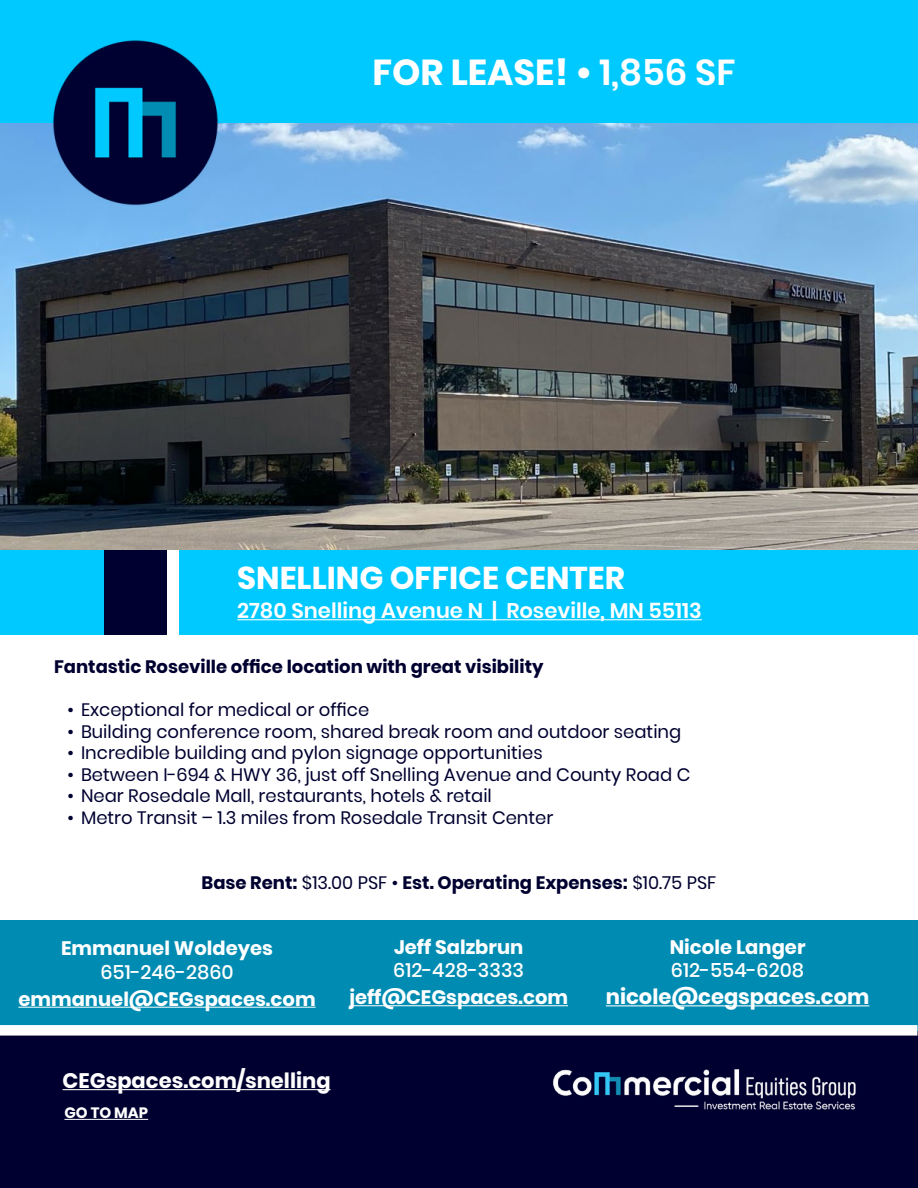
<style>
.page{position:relative;width:918px;height:1188px;background:#fff}
.page>*{position:absolute;margin:0;border:0;box-sizing:border-box;transform-origin:0 0}
.t1{font:700 36px "Poppins";color:#fff}
.t2{font:700 31.5px "Poppins";color:#fff}
.t3{font:600 21.15px "Poppins";color:#fff}
.t4{font:700 21px "Poppins";color:#fff}
.t5{font:700 19.5px "Poppins";color:#fff}
.t6{font:500 19.5px "Poppins";color:#fff}
.t7{font:18px "Poppins";color:#000030}
.t8{font:700 18px "Poppins";color:#000030}
.t9{font:700 15px "Poppins";color:#fff}
.s1{font-weight:600}
.s2{font-weight:400}
</style>
<div class="page">
<img style="left:0;top:100px;width:918px;height:451px">
<div style="left:0;top:551px;width:918px;height:84px;background:#00c9ff"></div>
<hr style="left:237px;top:619px;width:465px;height:1px;background:#fff">
<div style="left:104px;top:551px;width:63px;height:84px;background:#000030"></div>
<div style="left:167px;top:551px;width:11px;height:84px;background:#fff"></div>
<div style="left:0;top:0;width:917px;height:122px;background:#00c9ff"></div>
<img style="left:53px;top:40px;width:166px;height:166px">
<div style="left:1px;top:920px;width:917px;height:268px;background:#000030"></div>
<img style="left:553px;top:1069px;width:303px;height:41px">
<hr style="left:64px;top:1119px;width:84px;height:1px;background:#fff">
<div style="left:0;top:920px;width:917px;height:110px;background:#008cb2"></div>
<hr style="left:18px;top:1007px;width:298px;height:1px;background:#fff">
<hr style="left:606px;top:1005px;width:263px;height:1px;background:#fff">
<hr style="left:349px;top:1005px;width:219px;height:1px;background:#fff">
<hr style="left:63px;top:1089px;width:268px;height:1px;background:#fff">
<div style="left:0;top:1025px;width:917px;height:11px;background:#fff"></div>
<h1 class="t1" style="left:372px;top:52px;width:365px">FOR LEASE! • <span class="s1">1,856 SF</span></h1>
<h2 class="t2" style="left:237px;top:560px;width:389px">SNELLING OFFICE CENTER</h2>
<p class="t3" style="left:237px;top:599px;width:466px">2780 Snelling Avenue N | Roseville, MN 55113</p>
<p class="t8" style="left:54px;top:656px;width:491px">Fantastic Roseville office location with great visibility</p>
<p class="t7" style="left:68px;top:699px;width:303px">• Exceptional for medical or office</p>
<p class="t7" style="left:68px;top:721px;width:615px">• Building conference room, shared break room and outdoor seating</p>
<p class="t7" style="left:68px;top:742px;width:477px">• Incredible building and pylon signage opportunities</p>
<p class="t7" style="left:68px;top:764px;width:624px">• Between I-694 &amp; HWY 36, just off Snelling Avenue and County Road C</p>
<p class="t7" style="left:68px;top:786px;width:426px">• Near Rosedale Mall, restaurants, hotels &amp; retail</p>
<p class="t7" style="left:68px;top:807px;width:487px">• Metro Transit – 1.3 miles from Rosedale Transit Center</p>
<p class="t8" style="left:202px;top:872px;width:516px">Base Rent: <span class="s2">$13.00 PSF •</span> Est. Operating Expenses: <span class="s2">$10.75 PSF</span></p>
<p class="t5" style="left:61px;top:937px;width:214px">Emmanuel Woldeyes</p>
<p class="t6" style="left:100px;top:961px;width:135px">651-246-2860</p>
<p class="t5" style="left:18px;top:988px;width:299px">emmanuel@CEGspaces.com</p>
<p class="t5" style="left:394px;top:936px;width:131px">Jeff Salzbrun</p>
<p class="t6" style="left:393px;top:959px;width:133px">612-428-3333</p>
<p class="t5" style="left:349px;top:986px;width:220px">jeff@CEGspaces.com</p>
<p class="t4" style="left:63px;top:1069px;width:270px">CEGspaces.com/snelling</p>
<p class="t9" style="left:64px;top:1104px;width:85px">GO TO MAP</p>
<p class="t5" style="left:670px;top:936px;width:137px">Nicole Langer</p>
<p class="t6" style="left:671px;top:959px;width:135px">612-554-6208</p>
<p class="t4" style="left:606px;top:985px;width:265px">nicole@cegspaces.com</p>
</div>
